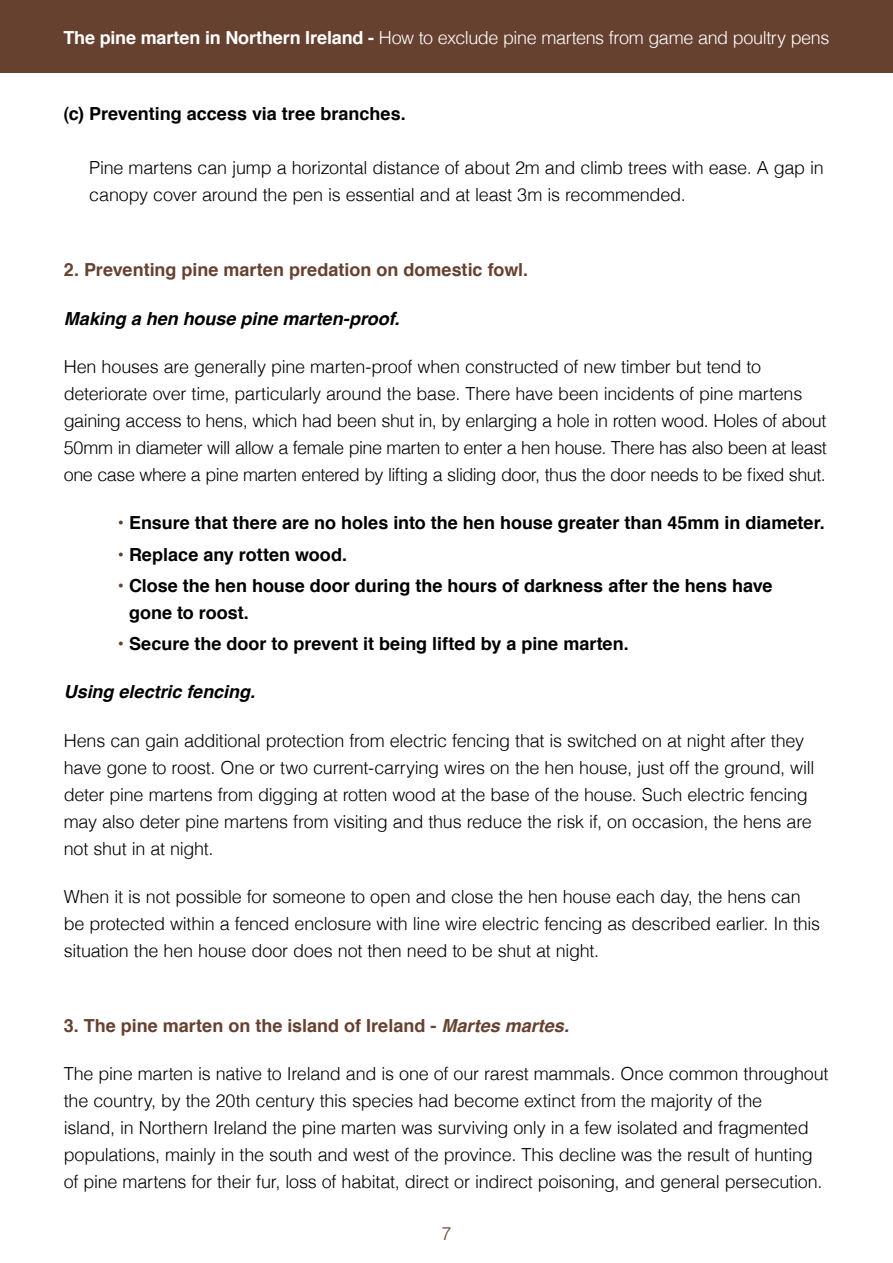
<style>
.page{position:relative;width:893px;height:1263px;background:#fff}
.page>*{position:absolute;margin:0;border:0;box-sizing:border-box;transform-origin:0 0}
.t1{font:300 18px/27px "Helvetica";letter-spacing:-.015em;color:#000}
.t2{font:700 18px/27px "Helvetica";color:#000}
.t3{font:700 18px "Helvetica";color:#674130}
.t4{font:300 18px "Helvetica";letter-spacing:-.025em;color:#fff}
.t5{font:italic 700 18px "Helvetica";color:#000}
.t6{font:300 18px "Helvetica";color:#674130}
.s1{font-weight:700}
.s2{color:#674130}
.s3{font-style:italic}
</style>
<div class="page">
<div style="left:0;top:0;width:893px;height:72px;background:#674130"></div>
<p class="t4" style="left:63px;top:22px;width:767px"><span class="s1">The pine marten in Northern Ireland -</span> How to exclude pine martens from game and poultry pens</p>
<p class="t2" style="left:64px;top:99px;width:344px">(c) Preventing access via tree branches.</p>
<p class="t1" style="left:89px;top:153px;width:736px">Pine martens can jump a horizontal distance of about 2m and climb trees with ease. A gap in canopy cover around the pen is essential and at least 3m is recommended.</p>
<p class="t3" style="left:64px;top:254px;width:466px">2. Preventing pine marten predation on domestic fowl.</p>
<p class="t5" style="left:64px;top:304px;width:337px">Making a hen house pine marten-proof.</p>
<p class="t1" style="left:64px;top:352px;width:764px">Hen houses are generally pine marten-proof when constructed of new timber but tend to deteriorate over time, particularly around the base. There have been incidents of pine martens gaining access to hens, which had been shut in, by enlarging a hole in rotten wood. Holes of about 50mm in diameter will allow a female pine marten to enter a hen house. There has also been at least one case where a pine marten entered by lifting a sliding door, thus the door needs to be fixed shut.</p>
<p class="t2" style="left:118px;top:508px;width:708px"><span class="s2">•</span> Ensure that there are no holes into the hen house greater than 45mm in diameter.</p>
<p class="t2" style="left:118px;top:540px;width:231px"><span class="s2">•</span> Replace any rotten wood.</p>
<p class="t2" style="left:129px;top:571px;width:645px;text-indent:-11px"><span class="s2">•</span> Close the hen house door during the hours of darkness after the hens have gone to roost.</p>
<p class="t2" style="left:118px;top:629px;width:513px"><span class="s2">•</span> Secure the door to prevent it being lifted by a pine marten.</p>
<p class="t5" style="left:64px;top:677px;width:193px">Using electric fencing.</p>
<p class="t1" style="left:64px;top:725px;width:752px">Hens can gain additional protection from electric fencing that is switched on at night after they have gone to roost. One or two current-carrying wires on the hen house, just off the ground, will deter pine martens from digging at rotten wood at the base of the house. Such electric fencing may also deter pine martens from visiting and thus reduce the risk if, on occasion, the hens are not shut in at night.</p>
<p class="t1" style="left:64px;top:882px;width:758px">When it is not possible for someone to open and close the hen house each day, the hens can be protected within a fenced enclosure with line wire electric fencing as described earlier. In this situation the hen house door does not then need to be shut at night.</p>
<p class="t3" style="left:64px;top:1009px;width:507px">3. The pine marten on the island of Ireland - <span class="s3">Martes martes.</span></p>
<p class="t1" style="left:64px;top:1059px;width:766px">The pine marten is native to Ireland and is one of our rarest mammals. Once common throughout the country, by the 20th century this species had become extinct from the majority of the<br>island, in Northern Ireland the pine marten was surviving only in a few isolated and fragmented populations, mainly in the south and west of the province. This decline was the result of hunting of pine martens for their fur, loss of habitat, direct or indirect poisoning, and general persecution.</p>
<p class="t6" style="left:441px;top:1219px;width:12px">7</p>
</div>
